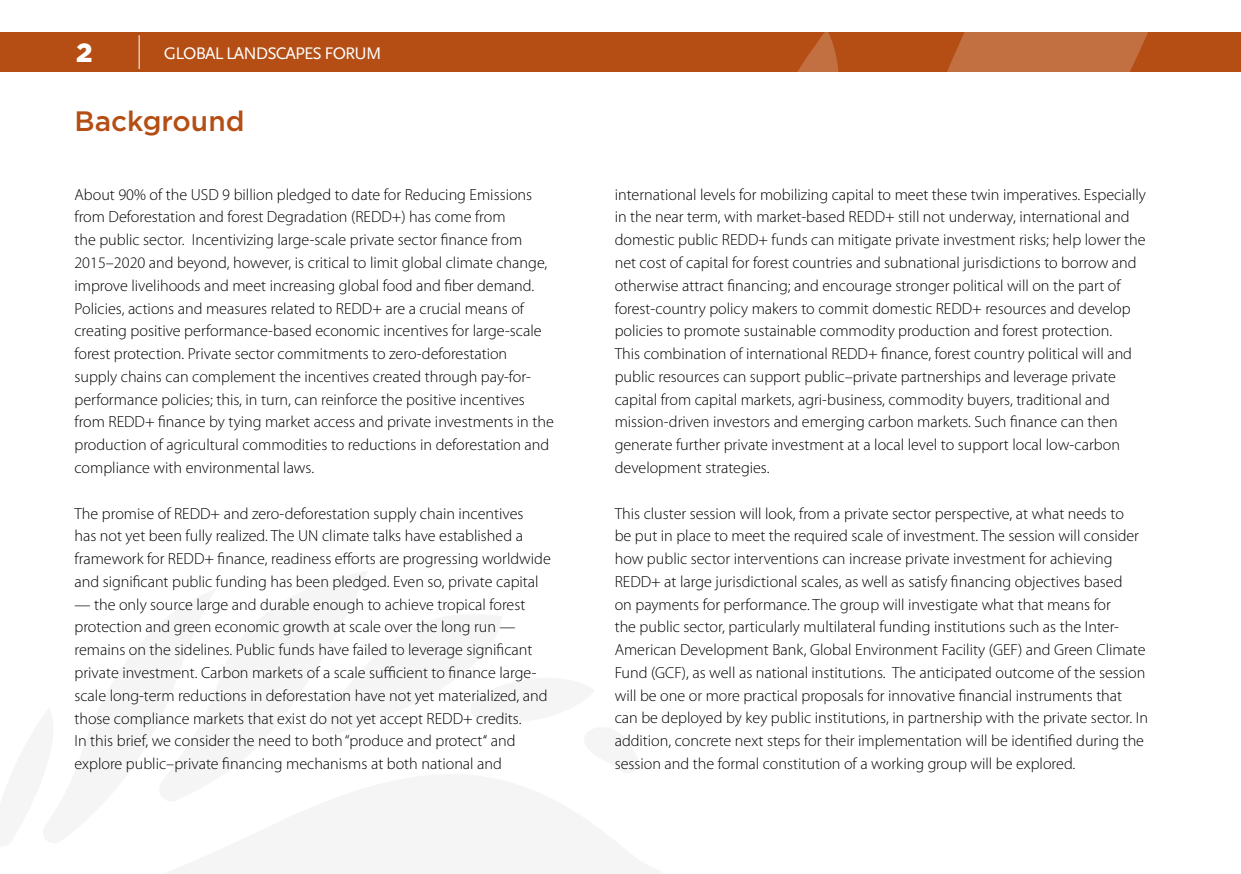
<style>
.page{position:relative;width:1241px;height:874px;background:#fff}
.page>*{position:absolute;margin:0;border:0;box-sizing:border-box;transform-origin:0 0}
.t1{font:500 28px "Gotham";color:#b44e14}
.t2{font:900 26.25px "Gotham";color:#fff}
.t3{font:17.5px "Scala Sans Pro";letter-spacing:-.05em;color:#fff}
.t4{font:300 16.1px/22.8px "Myriad Pro";color:#000}
</style>
<div class="page">
<hr style="left:1240px;top:32px;width:1px;height:40px;background:#b44e14">
<div style="left:0;top:32px;width:1240px;height:40px;background:#b44e14"></div>
<hr style="left:139px;top:35px;width:1px;height:34px;background:#fff">
<svg style="left:797px;top:32px;width:351px;height:40px"></svg>
<h2 class="t2" style="left:76px;top:34px;width:18px">2</h2>
<p class="t3" style="left:164px;top:43px;width:219px">GLOBAL LANDSCAPES FORUM</p>
<h1 class="t1" style="left:74px;top:103px;width:171px">Background</h1>
<p class="t4" style="left:74px;top:183px;width:481px">About 90% of the USD 9 billion pledged to date for Reducing Emissions from Deforestation and forest Degradation (REDD+) has come from<br>the public sector. Incentivizing large-scale private sector finance from 2015–2020 and beyond, however, is critical to limit global climate change, improve livelihoods and meet increasing global food and fiber demand.<br>Policies, actions and measures related to REDD+ are a crucial means of creating positive performance-based economic incentives for large-scale forest protection. Private sector commitments to zero-deforestation supply chains can complement the incentives created through pay-for&shy;performance policies; this, in turn, can reinforce the positive incentives from REDD+ finance by tying market access and private investments in the production of agricultural commodities to reductions in deforestation and compliance with environmental laws.</p>
<p class="t4" style="left:74px;top:502px;width:478px">The promise of REDD+ and zero-deforestation supply chain incentives<br>has not yet been fully realized. The UN climate talks have established a framework for REDD+ finance, readiness efforts are progressing worldwide and significant public funding has been pledged. Even so, private capital</p>
<p class="t4" style="left:74px;top:593px;width:474px">— the only source large and durable enough to achieve tropical forest protection and green economic growth at scale over the long run — remains on the sidelines. Public funds have failed to leverage significant private investment. Carbon markets of a scale sufficient to finance large&shy;scale long-term reductions in deforestation have not yet materialized, and those compliance markets that exist do not yet accept REDD+ credits.<br>In this brief, we consider the need to both ‘‘produce and protect‘‘ and explore public–private financing mechanisms at both national and</p>
<p class="t4" style="left:614px;top:183px;width:532px">international levels for mobilizing capital to meet these twin imperatives. Especially in the near term, with market-based REDD+ still not underway, international and domestic public REDD+ funds can mitigate private investment risks; help lower the net cost of capital for forest countries and subnational jurisdictions to borrow and otherwise attract financing; and encourage stronger political will on the part of forest-country policy makers to commit domestic REDD+ resources and develop policies to promote sustainable commodity production and forest protection.<br>This combination of international REDD+ finance, forest country political will and public resources can support public–private partnerships and leverage private capital from capital markets, agri-business, commodity buyers, traditional and mission-driven investors and emerging carbon markets. Such finance can then generate further private investment at a local level to support local low-carbon development strategies.</p>
<p class="t4" style="left:614px;top:502px;width:535px">This cluster session will look, from a private sector perspective, at what needs to<br>be put in place to meet the required scale of investment. The session will consider how public sector interventions can increase private investment for achieving REDD+ at large jurisdictional scales, as well as satisfy financing objectives based<br>on payments for performance. The group will investigate what that means for<br>the public sector, particularly multilateral funding institutions such as the Inter-American Development Bank, Global Environment Facility (GEF) and Green Climate Fund (GCF), as well as national institutions. The anticipated outcome of the session will be one or more practical proposals for innovative financial instruments that can be deployed by key public institutions, in partnership with the private sector. In addition, concrete next steps for their implementation will be identified during the session and the formal constitution of a working group will be explored.</p>
</div>
